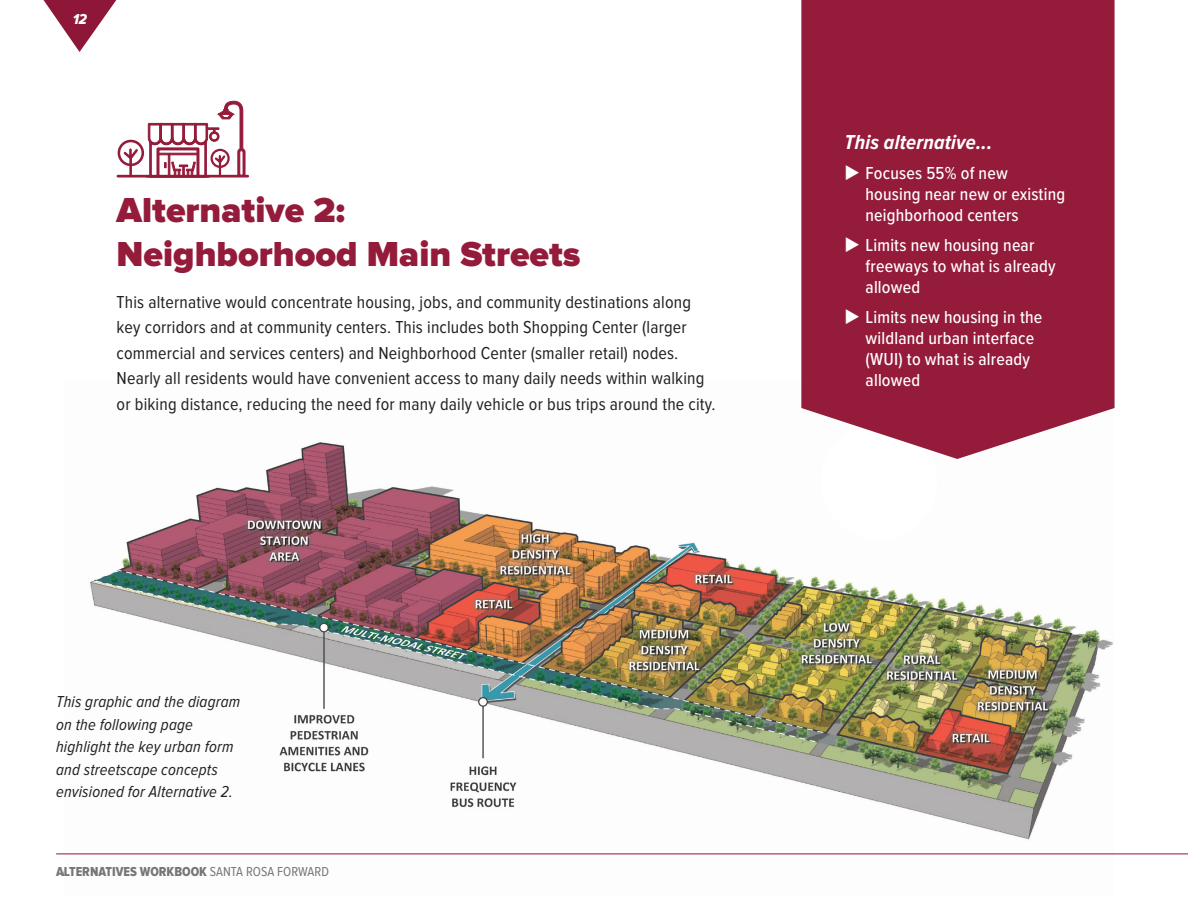
<style>
.page{position:relative;width:1188px;height:918px;background:#fff}
.page>*{position:absolute;margin:0;border:0;box-sizing:border-box;transform-origin:0 0}
.t1{font:900 36px/43.2px "Proxima Nova";color:#941b3a}
.t2{font:italic 700 21px "Proxima Nova Cond";letter-spacing:.01em;color:#fff}
.t3{font:18px/25.5px "Proxima Nova Cond";letter-spacing:.01em;color:#231f20}
.t4{font:500 18px/21px "Proxima Nova Cond";letter-spacing:.01em;color:#fff}
.t5{font:italic 16.5px/22.5px "Proxima Nova Cond";letter-spacing:.01em;color:#231f20}
.t6{font:15px "Proxima Nova Cond Extrabld It";color:#fff}
.t7{font:13.5px "Proxima Nova Cond Extrabld";color:#767779}
.s1{font-family:"Proxima Nova Cond"}
</style>
<div class="page">
<hr style="left:56px;top:854px;width:1132px;height:1px;background:#8e1737">
<svg style="left:44px;top:0;width:72px;height:52px"></svg>
<img style="left:64px;top:442px;width:1049px;height:413px">
<hr style="left:117px;top:175px;width:132px;height:3px;background:#941b3a">
<div style="left:118px;top:140px;width:26px;height:26px;border:3px solid #941b3a;border-radius:50%"></div>
<svg style="left:121px;top:147px;width:19px;height:31px"></svg>
<svg style="left:148px;top:101px;width:97px;height:77px"></svg>
<div style="left:158px;top:153px;width:40px;height:2px;background:#941b3a;border:1px solid #941b3a"></div>
<hr style="left:146px;top:175px;width:63px;height:2px;background:#941b3a">
<div style="left:821px;top:423px;width:116px;height:117px;background:#fff;border-radius:50%"></div>
<div style="left:801px;top:0;width:314px;height:459px;background:#941b3a"></div>
<svg style="left:846px;top:165px;width:13px;height:15px"></svg>
<svg style="left:846px;top:237px;width:13px;height:15px"></svg>
<svg style="left:846px;top:308px;width:13px;height:16px"></svg>
<p class="t6" style="left:73px;top:10px;width:16px">12</p>
<h1 class="t1" style="left:117px;top:190px;width:465px">Alternative 2:<br>Neighborhood Main Streets</h1>
<p class="t3" style="left:117px;top:290px;width:600px">This alternative would concentrate housing, jobs, and community destinations along key corridors and at community centers. This includes both Shopping Center (larger commercial and services centers) and Neighborhood Center (smaller retail) nodes.<br>Nearly all residents would have convenient access to many daily needs within walking or biking distance, reducing the need for many daily vehicle or bus trips around the city.</p>
<p class="t5" style="left:56px;top:691px;width:186px">This graphic and the diagram on the following page highlight the key urban form and streetscape concepts envisioned for Alternative 2.</p>
<p class="t7" style="left:56px;top:864px;width:274px">ALTERNATIVES WORKBOOK <span class="s1">SANTA ROSA FORWARD</span></p>
<p class="t2" style="left:845px;top:130px;width:149px">This alternative...</p>
<p class="t4" style="left:866px;top:162px;width:201px">Focuses 55% of new housing near new or existing neighborhood centers</p>
<p class="t4" style="left:866px;top:234px;width:192px">Limits new housing near freeways to what is already allowed</p>
<p class="t4" style="left:866px;top:306px;width:178px">Limits new housing in the wildland urban interface (WUI) to what is already allowed</p>
</div>
